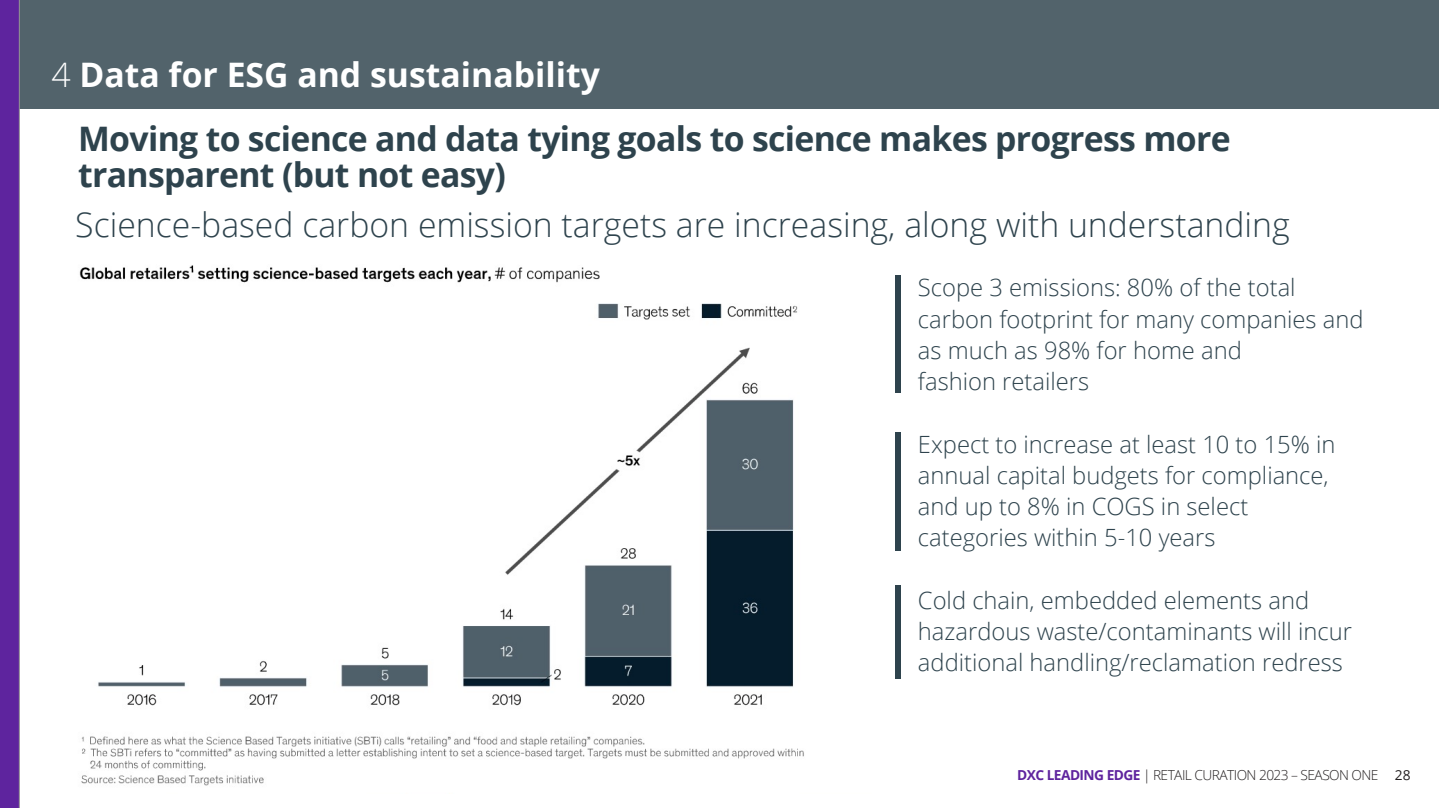
<style>
.page{position:relative;width:1439px;height:808px;background:#fff}
.page>*{position:absolute;margin:0;border:0;box-sizing:border-box;transform-origin:0 0}
.t1{font:700 33.75px/36.2px "Open Sans";letter-spacing:-.02em;color:#2e434d}
.t2{font:300 33.75px "Open Sans";color:#2e434d}
.t3{font:700 33.75px "Open Sans";color:#fff}
.t4{font:300 23.75px/31.2px "Open Sans";color:#2e434d}
.t5{font:300 13.75px "Open Sans";letter-spacing:-.04em;color:#231f20}
.s1{font-weight:300}
.s2{font-weight:700;color:#5e249e}
.s3{font-weight:400}
</style>
<div class="page">
<img style="left:79px;top:265px;width:725px;height:521px">
<div style="left:0;top:0;width:1439px;height:108px;background:#52636b"></div>
<div style="left:895px;top:275px;width:5px;height:118px;background:#2e434d"></div>
<div style="left:895px;top:432px;width:5px;height:119px;background:#2e434d"></div>
<div style="left:895px;top:585px;width:5px;height:94px;background:#2e434d"></div>
<div style="left:0;top:0;width:19px;height:808px;background:#5e249e"></div>
<p class="t3" style="left:51px;top:51px;width:550px"><span class="s1">4</span> Data for ESG and sustainability</p>
<p class="t1" style="left:78px;top:120px;width:1154px">Moving to science and data tying goals to science makes progress more transparent (but not easy)</p>
<p class="t2" style="left:75px;top:201px;width:1216px">Science-based carbon emission targets are increasing, along with understanding</p>
<p class="t4" style="left:918px;top:271px;width:447px">Scope 3 emissions: 80% of the total carbon footprint for many companies and as much as 98% for home and<br>fashion retailers</p>
<p class="t4" style="left:918px;top:428px;width:419px">Expect to increase at least 10 to 15% in annual capital budgets for compliance, and up to 8% in COGS in select categories within 5-10 years</p>
<p class="t4" style="left:918px;top:584px;width:435px">Cold chain, embedded elements and hazardous waste/contaminants will incur additional handling/reclamation redress</p>
<p class="t5" style="left:1017px;top:765px;width:395px"><span class="s2">DXC LEADING EDGE</span> | RETAIL CURATION 2023 – SEASON ONE <span class="s3">28</span></p>
</div>
